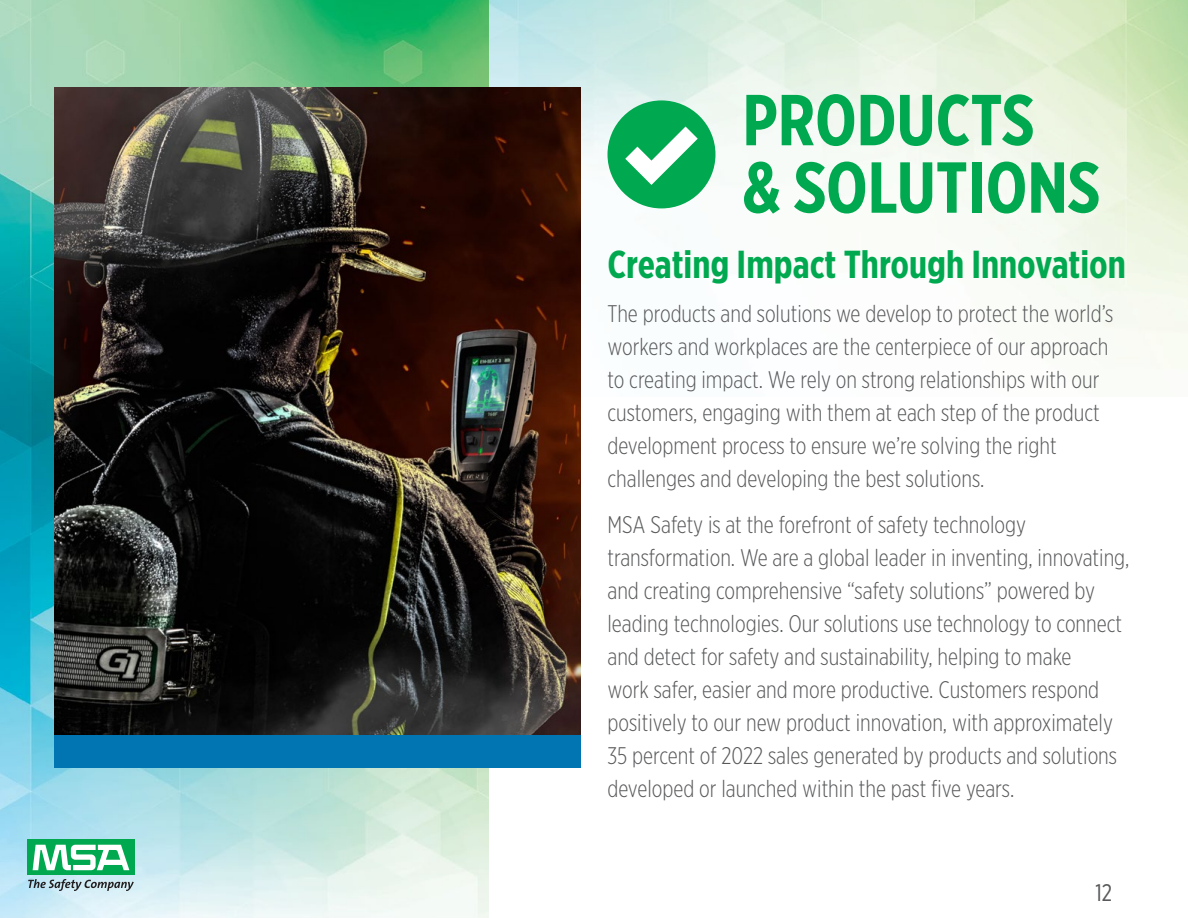
<style>
.page{position:relative;width:1188px;height:918px;background:#fff}
.page>*{position:absolute;margin:0;border:0;box-sizing:border-box;transform-origin:0 0}
.t1{font:700 72px/67.5px "Gotham X Narrow";color:#00a94f}
.t2{font:700 39px "Gotham X Narrow";color:#00a94f}
.t3{font:300 24px/33px "Gotham X Narrow";color:#58595b}
.t4{font:24px "Gotham X Narrow";color:#58595b}
</style>
<div class="page">
<img style="left:488px;top:0;width:700px;height:396px">
<img style="left:0;top:0;width:488px;height:918px">
<img style="left:54px;top:88px;width:526px;height:647px">
<div style="left:608px;top:100px;width:107px;height:108px;background:#00a94f;border-radius:50%"></div>
<svg style="left:625px;top:127px;width:73px;height:58px"></svg>
<div style="left:54px;top:735px;width:526px;height:33px;background:#0075b2"></div>
<div style="left:27px;top:839px;width:108px;height:36px;background:#00a94f"></div>
<svg style="left:33px;top:845px;width:96px;height:25px"></svg>
<svg style="left:28px;top:879px;width:106px;height:12px"></svg>
<h1 class="t1" style="left:742px;top:86px;width:359px">PRODUCTS<br>&amp; SOLUTIONS</h1>
<h2 class="t2" style="left:608px;top:240px;width:520px">Creating Impact Through Innovation</h2>
<p class="t3" style="left:608px;top:296px;width:508px">The products and solutions we develop to protect the world’s workers and workplaces are the centerpiece of our approach to creating impact. We rely on strong relationships with our customers, engaging with them at each step of the product development process to ensure we’re solving the right challenges and developing the best solutions.</p>
<p class="t3" style="left:608px;top:508px;width:524px">MSA Safety is at the forefront of safety technology transformation. We are a global leader in inventing, innovating, and creating comprehensive “safety solutions” powered by leading technologies. Our solutions use technology to connect and detect for safety and sustainability, helping to make<br>work safer, easier and more productive. Customers respond positively to our new product innovation, with approximately 35 percent of 2022 sales generated by products and solutions developed or launched within the past five years.</p>
<p class="t4" style="left:1095px;top:878px;width:18px">12</p>
</div>
